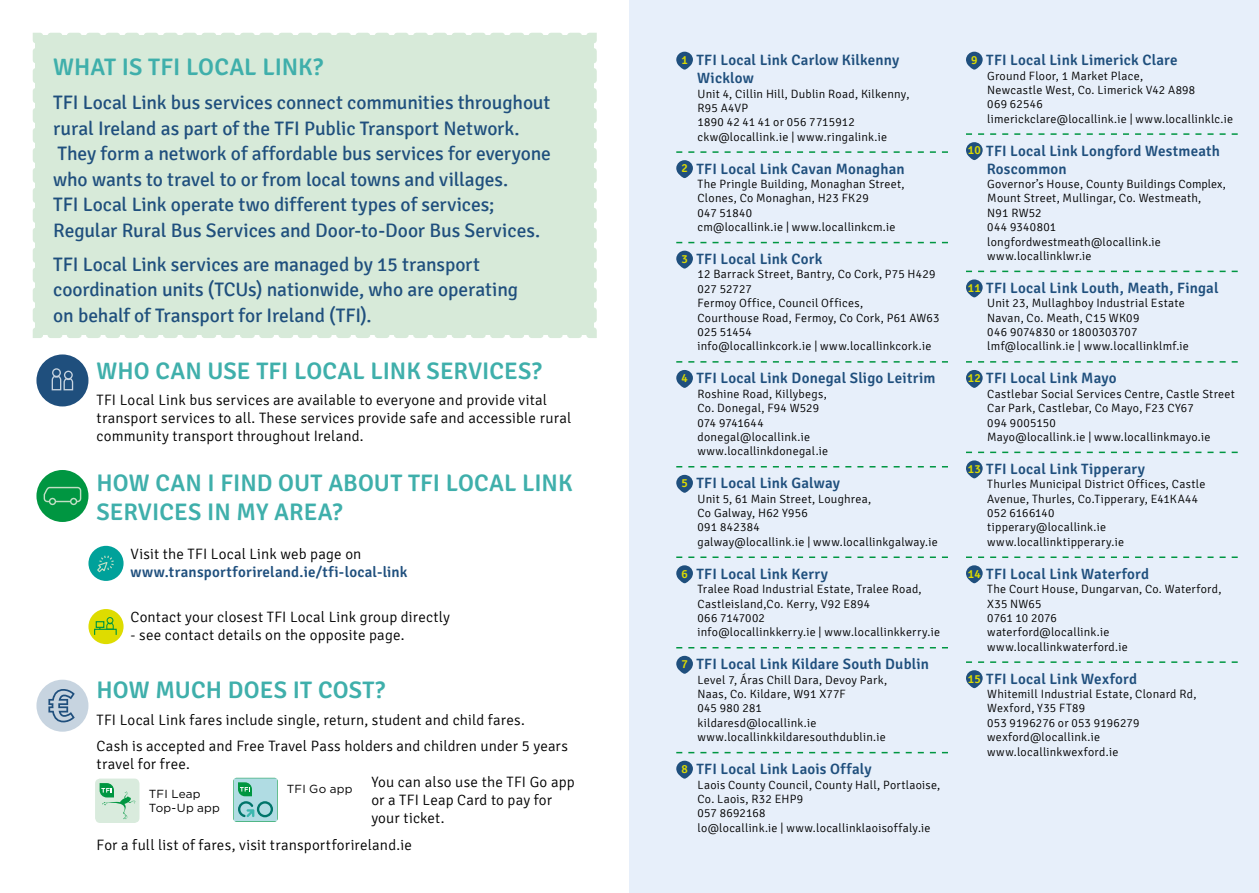
<style>
.page{position:relative;width:1259px;height:893px;background:#fff}
.page>*{position:absolute;margin:0;border:0;box-sizing:border-box;transform-origin:0 0}
.t1{font:600 24px/28.8px "Signika Negative";color:#3fafab}
.t2{font:19.5px/25.5px "Signika";letter-spacing:-.005em;color:#1f4f7d}
.t3{font:300 15px/18px "Signika";letter-spacing:.01em;color:#000}
.t4{font:600 15px/18px "Signika Negative";letter-spacing:.01em;color:#1f4f7d}
.t5{font:300 12px/14.4px "Signika";letter-spacing:.02em;color:#000}
.t6{font:11.7px/14.1px "Gotham";letter-spacing:.02em;color:#000}
.s1{font-size:12px;color:#dedc00}
</style>
<div class="page">
<div style="left:629px;top:0;width:630px;height:893px;background:#e7effa"></div>
<div style="left:36px;top:680px;width:52px;height:52px;background:#c7d4e0;border-radius:50%"></div>
<svg style="left:48px;top:689px;width:27px;height:33px"></svg>
<div style="left:32px;top:32px;width:565px;height:306px;background:#d7ead9"></div>
<svg style="left:676px;top:151px;width:272px;height:2px"></svg>
<svg style="left:676px;top:242px;width:272px;height:1px"></svg>
<svg style="left:676px;top:361px;width:272px;height:2px"></svg>
<svg style="left:676px;top:466px;width:272px;height:1px"></svg>
<svg style="left:676px;top:556px;width:272px;height:2px"></svg>
<svg style="left:676px;top:647px;width:272px;height:1px"></svg>
<svg style="left:676px;top:752px;width:272px;height:1px"></svg>
<svg style="left:676px;top:51px;width:17px;height:19px"></svg>
<svg style="left:676px;top:160px;width:17px;height:18px"></svg>
<svg style="left:676px;top:250px;width:17px;height:19px"></svg>
<svg style="left:676px;top:370px;width:17px;height:18px"></svg>
<svg style="left:676px;top:475px;width:17px;height:18px"></svg>
<svg style="left:676px;top:565px;width:17px;height:18px"></svg>
<svg style="left:676px;top:656px;width:17px;height:18px"></svg>
<svg style="left:676px;top:760px;width:17px;height:19px"></svg>
<svg style="left:966px;top:133px;width:271px;height:2px"></svg>
<svg style="left:966px;top:271px;width:271px;height:1px"></svg>
<svg style="left:966px;top:361px;width:271px;height:2px"></svg>
<svg style="left:966px;top:452px;width:271px;height:1px"></svg>
<svg style="left:966px;top:556px;width:271px;height:2px"></svg>
<svg style="left:966px;top:661px;width:271px;height:2px"></svg>
<svg style="left:966px;top:51px;width:16px;height:19px"></svg>
<svg style="left:966px;top:142px;width:16px;height:18px"></svg>
<svg style="left:966px;top:279px;width:16px;height:18px"></svg>
<svg style="left:966px;top:370px;width:16px;height:18px"></svg>
<svg style="left:966px;top:460px;width:16px;height:18px"></svg>
<svg style="left:966px;top:565px;width:16px;height:18px"></svg>
<svg style="left:966px;top:670px;width:16px;height:18px"></svg>
<div style="left:36px;top:354px;width:52px;height:52px;background:#1f4f7d;border-radius:50%"></div>
<svg style="left:52px;top:368px;width:21px;height:22px"></svg>
<div style="left:36px;top:470px;width:52px;height:52px;background:#009641;border-radius:50%"></div>
<svg style="left:44px;top:487px;width:37px;height:18px"></svg>
<div style="left:88px;top:546px;width:36px;height:35px;background:#00a19a;border-radius:50%"></div>
<svg style="left:97px;top:555px;width:17px;height:18px"></svg>
<div style="left:88px;top:609px;width:36px;height:35px;background:#dedc00;border-radius:50%"></div>
<div style="left:94px;top:629px;width:23px;height:6px;border:1px solid #009641"></div>
<svg style="left:106px;top:617px;width:8px;height:13px"></svg>
<div style="left:96px;top:621px;width:8px;height:7px;border:1px solid #009641"></div>
<svg style="left:95px;top:779px;width:44px;height:44px;background:#bee0c9"></svg>
<svg style="left:233px;top:778px;width:44px;height:44px;background:#8ccbc5"></svg>
<h1 class="t1" style="left:53px;top:53px;width:271px">WHAT IS TFI LOCAL LINK?</h1>
<p class="t2" style="left:53px;top:90px;width:499px">TFI Local Link bus services connect communities throughout rural Ireland as part of the TFI Public Transport Network.<br>They form a network of affordable bus services for everyone who wants to travel to or from local towns and villages.<br>TFI Local Link operate two different types of services; Regular Rural Bus Services and Door-to-Door Bus Services.</p>
<h2 class="t2" style="left:53px;top:252px;width:466px">TFI Local Link services are managed by 15 transport coordination units (TCUs) nationwide, who are operating on behalf of Transport for Ireland (TFI).</h2>
<h1 class="t1" style="left:97px;top:357px;width:447px">WHO CAN USE TFI LOCAL LINK SERVICES?</h1>
<p class="t3" style="left:97px;top:391px;width:476px">TFI Local Link bus services are available to everyone and provide vital transport services to all. These services provide safe and accessible rural community transport throughout Ireland.</p>
<h1 class="t1" style="left:97px;top:469px;width:477px">HOW CAN I FIND OUT ABOUT TFI LOCAL LINK<br>SERVICES IN MY AREA?</h1>
<p class="t3" style="left:131px;top:546px;width:232px">Visit the TFI Local Link web page on</p>
<p class="t4" style="left:131px;top:563px;width:278px">www.transportforireland.ie/tfi-local-link</p>
<p class="t3" style="left:131px;top:608px;width:321px">Contact your closest TFI Local Link group directly</p>
<p class="t3" style="left:131px;top:626px;width:275px">- see contact details on the opposite page.</p>
<h1 class="t1" style="left:97px;top:676px;width:290px">HOW MUCH DOES IT COST?</h1>
<p class="t3" style="left:97px;top:707px;width:473px;line-height:26.5px">TFI Local Link fares include single, return, student and child fares.<br>Cash is accepted and Free Travel Pass holders and children under 5 years</p>
<p class="t3" style="left:97px;top:756px;width:95px">travel for free.</p>
<p class="t3" style="left:371px;top:774px;width:205px">You can also use the TFI Go app or a TFI Leap Card to pay for your ticket.</p>
<p class="t3" style="left:97px;top:836px;width:317px">For a full list of fares, visit transportforireland.ie</p>
<p class="t6" style="left:287px;top:782px;width:67px">TFI Go app</p>
<p class="t6" style="left:149px;top:787px;width:73px">TFI Leap<br>Top-Up app</p>
<p class="t4" style="left:697px;top:51px;width:204px;text-indent:-16px"><span class="s1">1</span> TFI Local Link Carlow Kilkenny<br>Wicklow</p>
<p class="t5" style="left:697px;top:86px;width:213px">Unit 4, Cillin Hill, Dublin Road, Kilkenny,<br>R95 A4VP<br>1890 42 41 41 or 056 7715912 ckw@locallink.ie | www.ringalink.ie</p>
<p class="t4" style="left:681px;top:160px;width:225px"><span class="s1">2</span> TFI Local Link Cavan Monaghan</p>
<p class="t5" style="left:697px;top:177px;width:208px">The Pringle Building, Monaghan Street,<br>Clones, Co Monaghan, H23 FK29<br>047 51840<br>cm@locallink.ie | www.locallinkcm.ie</p>
<p class="t4" style="left:681px;top:250px;width:142px"><span class="s1">3</span> TFI Local Link Cork</p>
<p class="t5" style="left:697px;top:267px;width:243px">12 Barrack Street, Bantry, Co Cork, P75 H429<br>027 52727<br>Fermoy Office, Council Offices,<br>Courthouse Road, Fermoy, Co Cork, P61 AW63<br>025 51454<br>info@locallinkcork.ie | www.locallinkcork.ie</p>
<p class="t4" style="left:681px;top:370px;width:255px"><span class="s1">4</span> TFI Local Link Donegal Sligo Leitrim</p>
<p class="t5" style="left:697px;top:387px;width:132px">Roshine Road, Killybegs,<br>Co. Donegal, F94 W529<br>074 9741644 donegal@locallink.ie www.locallinkdonegal.ie</p>
<p class="t4" style="left:681px;top:474px;width:160px"><span class="s1">5</span> TFI Local Link Galway</p>
<p class="t5" style="left:697px;top:492px;width:242px">Unit 5, 61 Main Street, Loughrea,<br>Co Galway, H62 Y956<br>091 842384<br>galway@locallink.ie | www.locallinkgalway.ie</p>
<p class="t4" style="left:681px;top:565px;width:148px"><span class="s1">6</span> TFI Local Link Kerry</p>
<p class="t5" style="left:697px;top:582px;width:244px">Tralee Road Industrial Estate, Tralee Road, Castleisland,Co. Kerry, V92 E894<br>066 7147002<br>info@locallinkkerry.ie | www.locallinkkerry.ie</p>
<p class="t4" style="left:681px;top:655px;width:249px"><span class="s1">7</span> TFI Local Link Kildare South Dublin</p>
<p class="t5" style="left:697px;top:673px;width:191px">Level 7, Áras Chill Dara, Devoy Park,<br>Naas, Co. Kildare, W91 X77F<br>045 980 281<br>kildaresd@locallink.ie www.locallinkkildaresouthdublin.ie</p>
<p class="t4" style="left:681px;top:760px;width:191px"><span class="s1">8</span> TFI Local Link Laois Offaly</p>
<p class="t5" style="left:697px;top:777px;width:244px">Laois County Council, County Hall, Portlaoise,<br>Co. Laois, R32 EHP9<br>057 8692168<br>lo@locallink.ie | www.locallinklaoisoffaly.ie</p>
<p class="t4" style="left:971px;top:51px;width:208px"><span class="s1">9</span> TFI Local Link Limerick Clare</p>
<p class="t5" style="left:987px;top:68px;width:247px">Ground Floor, 1 Market Place,<br>Newcastle West, Co. Limerick V42 A898<br>069 62546<br>limerickclare@locallink.ie | www.locallinklc.ie</p>
<p class="t4" style="left:986px;top:142px;width:235px;text-indent:-19px"><span class="s1">10</span> TFI Local Link Longford Westmeath<br>Roscommon</p>
<p class="t5" style="left:987px;top:177px;width:240px">Governor’s House, County Buildings Complex,<br>Mount Street, Mullingar, Co. Westmeath,<br>N91 RW52<br>044 9340801 longfordwestmeath@locallink.ie www.locallinklwr.ie</p>
<p class="t4" style="left:968px;top:279px;width:252px"><span class="s1">11</span> TFI Local Link Louth, Meath, Fingal</p>
<p class="t5" style="left:987px;top:296px;width:203px">Unit 23, Mullaghboy Industrial Estate Navan, Co. Meath, C15 WK09<br>046 9074830 or 1800303707 lmf@locallink.ie | www.locallinklmf.ie</p>
<p class="t4" style="left:968px;top:370px;width:150px"><span class="s1">12</span> TFI Local Link Mayo</p>
<p class="t5" style="left:987px;top:387px;width:249px">Castlebar Social Services Centre, Castle Street Car Park, Castlebar, Co Mayo, F23 CY67<br>094 9005150<br>Mayo@locallink.ie | www.locallinkmayo.ie</p>
<p class="t4" style="left:968px;top:460px;width:179px"><span class="s1">13</span> TFI Local Link Tipperary</p>
<p class="t5" style="left:987px;top:477px;width:220px">Thurles Municipal District Offices, Castle<br>Avenue, Thurles, Co.Tipperary, E41KA44<br>052 6166140<br>tipperary@locallink.ie www.locallinktipperary.ie</p>
<p class="t4" style="left:968px;top:565px;width:183px"><span class="s1">14</span> TFI Local Link Waterford</p>
<p class="t5" style="left:987px;top:582px;width:236px">The Court House, Dungarvan, Co. Waterford,<br>X35 NW65<br>0761 10 2076<br>waterford@locallink.ie www.locallinkwaterford.ie</p>
<p class="t4" style="left:968px;top:670px;width:171px"><span class="s1">15</span> TFI Local Link Wexford</p>
<p class="t5" style="left:987px;top:687px;width:211px">Whitemill Industrial Estate, Clonard Rd,<br>Wexford, Y35 FT89<br>053 9196276 or 053 9196279 wexford@locallink.ie www.locallinkwexford.ie</p>
</div>
